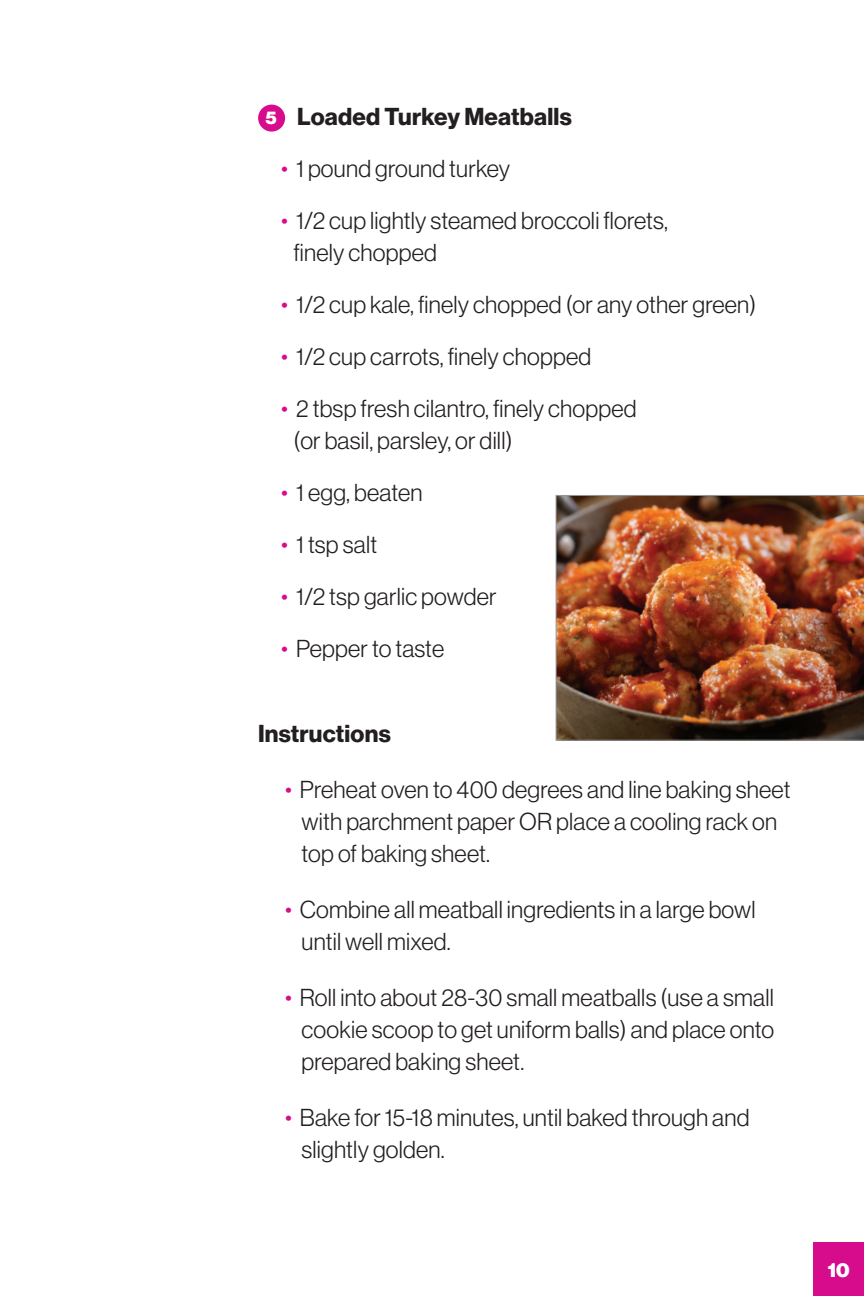
<style>
.page{position:relative;width:864px;height:1296px;background:#fff}
.page>*{position:absolute;margin:0;border:0;box-sizing:border-box;transform-origin:0 0}
.t1{font:24px/32px "N Haas Grotesk DS Std 45 Lt";letter-spacing:.01em;color:#231f20}
.t2{font:24px "N Haas Grotesk DS Std 75 Bd";letter-spacing:.01em;color:#231f20}
.t3{font:20px "N Haas Grotesk DS Std 95 Blk";color:#fff}
.t4{font:18px "N Haas Grotesk DS Std 95 Blk";color:#fff}
.s1{color:#d70c8c}
</style>
<div class="page">
<img style="left:556px;top:495px;width:308px;height:245px">
<div style="left:258px;top:105px;width:27px;height:27px;background:#d70c8c;border-radius:50%"></div>
<div style="left:814px;top:1242px;width:50px;height:54px;background:#d70c8c"></div>
<p class="t2" style="left:297px;top:103px;width:276px">Loaded Turkey Meatballs</p>
<p class="t1" style="left:281px;top:153px;width:230px"><span class="s1">•</span> 1 pound ground turkey</p>
<p class="t1" style="left:281px;top:205px;width:388px"><span class="s1">•</span> 1/2 cup lightly steamed broccoli florets,</p>
<p class="t1" style="left:294px;top:237px;width:145px">finely chopped</p>
<p class="t1" style="left:281px;top:289px;width:477px"><span class="s1">•</span> 1/2 cup kale, finely chopped (or any other green)</p>
<p class="t1" style="left:281px;top:341px;width:312px"><span class="s1">•</span> 1/2 cup carrots, finely chopped</p>
<p class="t1" style="left:281px;top:393px;width:357px"><span class="s1">•</span> 2 tbsp fresh cilantro, finely chopped</p>
<p class="t1" style="left:294px;top:425px;width:221px">(or basil, parsley, or dill)</p>
<p class="t1" style="left:281px;top:477px;width:143px"><span class="s1">•</span> 1 egg, beaten</p>
<p class="t1" style="left:281px;top:529px;width:98px"><span class="s1">•</span> 1 tsp salt</p>
<p class="t1" style="left:281px;top:581px;width:217px"><span class="s1">•</span> 1/2 tsp garlic powder</p>
<p class="t1" style="left:281px;top:633px;width:164px"><span class="s1">•</span> Pepper to taste</p>
<p class="t4" style="left:265px;top:107px;width:13px">5</p>
<p class="t2" style="left:258px;top:720px;width:134px">Instructions</p>
<p class="t1" style="left:285px;top:774px;width:507px"><span class="s1">•</span> Preheat oven to 400 degrees and line baking sheet</p>
<p class="t1" style="left:302px;top:806px;width:477px">with parchment paper OR place a cooling rack on top of baking sheet.</p>
<p class="t1" style="left:285px;top:894px;width:472px"><span class="s1">•</span> Combine all meatball ingredients in a large bowl</p>
<p class="t1" style="left:302px;top:926px;width:151px">until well mixed.</p>
<p class="t1" style="left:285px;top:982px;width:490px"><span class="s1">•</span> Roll into about 28-30 small meatballs (use a small</p>
<p class="t1" style="left:302px;top:1014px;width:474px">cookie scoop to get uniform balls) and place onto prepared baking sheet.</p>
<p class="t1" style="left:285px;top:1102px;width:466px"><span class="s1">•</span> Bake for 15-18 minutes, until baked through and</p>
<p class="t1" style="left:302px;top:1134px;width:145px">slightly golden.</p>
<p class="t3" style="left:828px;top:1258px;width:23px">10</p>
</div>
